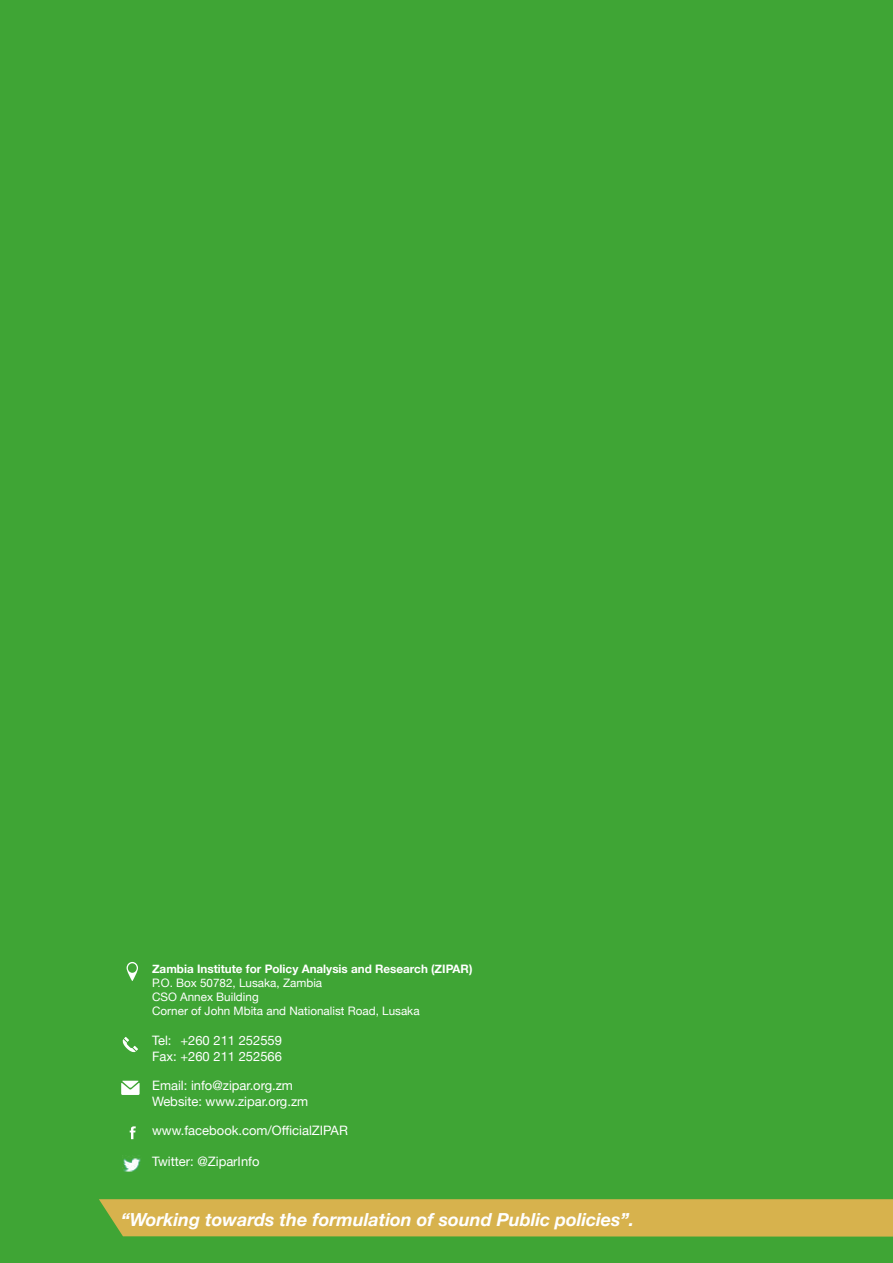
<style>
.page{position:relative;width:893px;height:1263px;background:#3fa535}
.page>*{position:absolute;margin:0;border:0;box-sizing:border-box;transform-origin:0 0}
.t1{font:italic 700 18px "Helvetica Neue";color:#fff}
.t2{font:12.9px/15.6px "Helvetica Neue";color:#fff}
.t3{font:11.7px/14px "Helvetica Neue";color:#fff}
.t4{font:700 11.7px "Helvetica Neue";color:#fff}
</style>
<div class="page">
<img style="left:123px;top:1158px;width:18px;height:14px">
<svg style="left:127px;top:962px;width:11px;height:19px"></svg>
<svg style="left:122px;top:1037px;width:16px;height:15px"></svg>
<svg style="left:121px;top:1081px;width:19px;height:14px"></svg>
<svg style="left:130px;top:1126px;width:6px;height:13px"></svg>
<div style="left:99px;top:1199px;width:794px;height:37px;background:#d7b24d"></div>
<p class="t4" style="left:152px;top:960px;width:322px">Zambia Institute for Policy Analysis and Research (ZIPAR)</p>
<p class="t3" style="left:152px;top:977px;width:269px">P.O. Box 50782, Lusaka, Zambia<br>CSO Annex Building<br>Corner of John Mbita and Nationalist Road, Lusaka</p>
<p class="t2" style="left:152px;top:1033px;width:131px">Tel: +260 211 252559<br>Fax: +260 211 252566</p>
<p class="t2" style="left:152px;top:1078px;width:158px">Email: info@zipar.org.zm<br>Website: www.zipar.org.zm</p>
<p class="t2" style="left:152px;top:1123px;width:197px">www.facebook.com/OfficialZIPAR</p>
<p class="t2" style="left:152px;top:1155px;width:109px">Twitter: @ZiparInfo</p>
<h1 class="t1" style="left:121px;top:1205px;width:515px">“Working towards the formulation of sound Public policies”.</h1>
</div>
